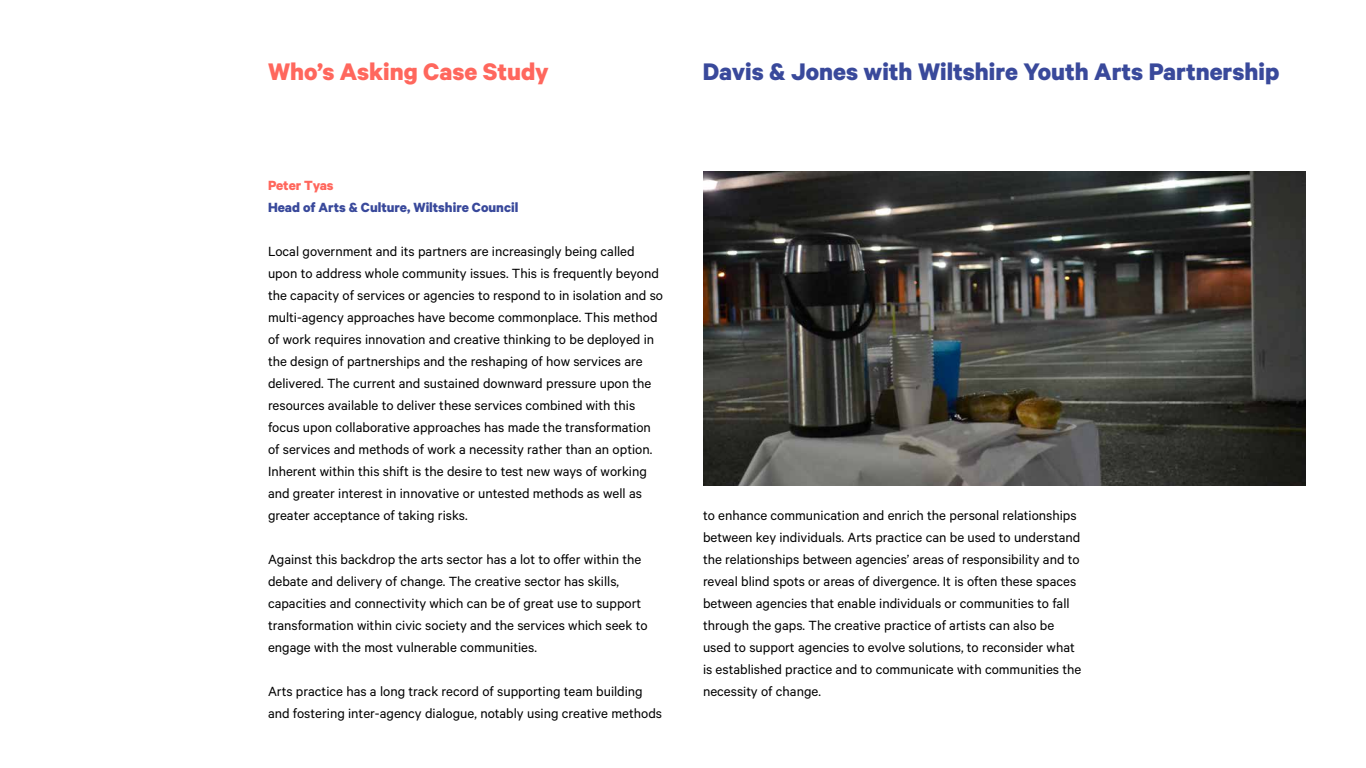
<style>
.page{position:relative;width:1366px;height:768px;background:#fff}
.page>*{position:absolute;margin:0;border:0;box-sizing:border-box;transform-origin:0 0}
.t1{font:700 27px "Calibre";color:#39499b}
.t2{font:700 27px "Calibre";color:#ff675d}
.t3{font:15px/22px "Calibre";color:#000}
.t4{font:700 15px "Calibre";color:#39499b}
.t5{font:700 15px "Calibre";color:#ff675d}
</style>
<div class="page">
<img style="left:703px;top:171px;width:603px;height:314px">
<h1 class="t2" style="left:268px;top:55px;width:282px">Who’s Asking Case Study</h1>
<h1 class="t1" style="left:703px;top:55px;width:578px">Davis &amp; Jones with Wiltshire Youth Arts Partnership</h1>
<p class="t5" style="left:268px;top:176px;width:67px">Peter Tyas</p>
<p class="t4" style="left:268px;top:198px;width:252px">Head of Arts &amp; Culture, Wiltshire Council</p>
<p class="t3" style="left:268px;top:240px;width:397px">Local government and its partners are increasingly being called upon to address whole community issues. This is frequently beyond the capacity of services or agencies to respond to in isolation and so multi-agency approaches have become commonplace. This method of work requires innovation and creative thinking to be deployed in the design of partnerships and the reshaping of how services are delivered. The current and sustained downward pressure upon the resources available to deliver these services combined with this focus upon collaborative approaches has made the transformation of services and methods of work a necessity rather than an option.<br>Inherent within this shift is the desire to test new ways of working and greater interest in innovative or untested methods as well as greater acceptance of taking risks.</p>
<p class="t3" style="left:268px;top:548px;width:381px">Against this backdrop the arts sector has a lot to offer within the debate and delivery of change. The creative sector has skills, capacities and connectivity which can be of great use to support transformation within civic society and the services which seek to engage with the most vulnerable communities.</p>
<p class="t3" style="left:268px;top:680px;width:396px">Arts practice has a long track record of supporting team building and fostering inter-agency dialogue, notably using creative methods</p>
<p class="t3" style="left:703px;top:504px;width:380px">to enhance communication and enrich the personal relationships between key individuals. Arts practice can be used to understand the relationships between agencies’ areas of responsibility and to reveal blind spots or areas of divergence. It is often these spaces between agencies that enable individuals or communities to fall through the gaps. The creative practice of artists can also be used to support agencies to evolve solutions, to reconsider what is established practice and to communicate with communities the necessity of change.</p>
</div>
